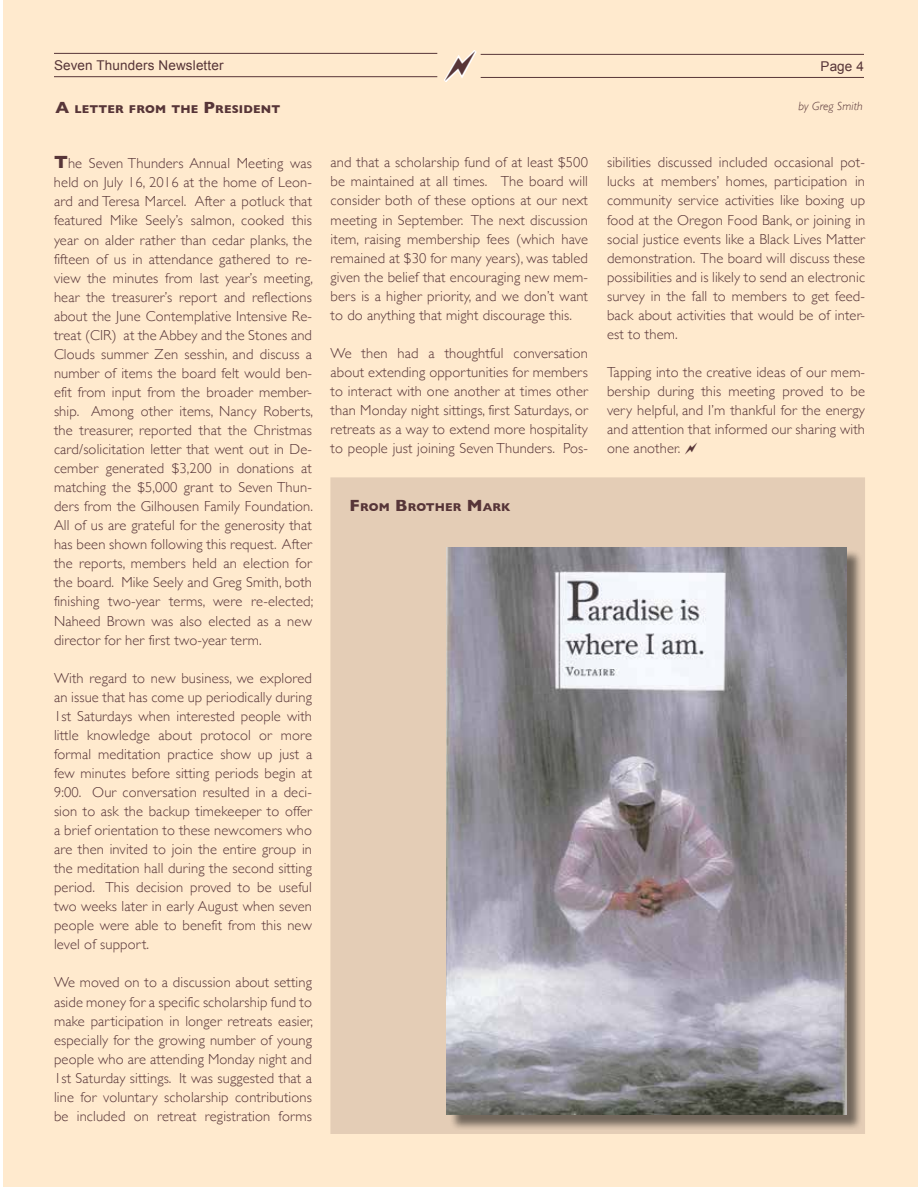
<style>
.page{position:relative;width:918px;height:1188px;background:#fff}
.page>*{position:absolute;margin:0;border:0;box-sizing:border-box;transform-origin:0 0}
.t1{font:300 14.55px/19px "Gill Sans";letter-spacing:.01em;color:#573538;text-align:justify}
.t2{font:13.5px "Arial";letter-spacing:.01em;color:#573538}
.t3{font:italic 300 12px "Gill Sans";letter-spacing:.01em;color:#573538}
.t4{font:700 11.55px "Gill Sans";letter-spacing:.015em;color:#573538}
.s1{font-size:16.5px}
.s2{font-weight:700;font-size:18px}
</style>
<div class="page">
<div style="left:3px;top:1px;width:915px;height:1186px;background:#ffeace"></div>
<hr style="left:54px;top:53px;width:383px;height:1px;background:#573538">
<hr style="left:54px;top:76px;width:383px;height:1px;background:#573538">
<hr style="left:481px;top:77px;width:383px;height:1px;background:#573538">
<hr style="left:481px;top:54px;width:383px;height:1px;background:#573538">
<div style="left:331px;top:478px;width:533px;height:655px;background:#e4cdb6"></div>
<div style="left:449px;top:549px;width:414px;height:582px;background:#000;opacity:.5"></div>
<img style="left:447px;top:547px;width:399px;height:567px">
<svg style="left:432px;top:50px;width:56px;height:32px"></svg>
<p class="t2" style="left:54px;top:58px;width:171px">Seven Thunders Newsletter</p>
<p class="t2" style="left:821px;top:59px;width:45px">Page 4</p>
<p class="t4" style="left:56px;top:103px;width:226px"><span class="s1">A</span> LETTER FROM THE <span class="s1">P</span>RESIDENT</p>
<p class="t1" style="left:54px;top:154px;width:261px"><span class="s2">T</span>he Seven Thunders Annual Meeting was held on July 16, 2016 at the home of Leon&shy;ard and Teresa Marcel. After a potluck that featured Mike Seely’s salmon, cooked this year on alder rather than cedar planks, the fifteen of us in attendance gathered to re&shy;view the minutes from last year’s meeting, hear the treasurer’s report and reflections about the June Contemplative Intensive Re&shy;treat (CIR) at the Abbey and the Stones and Clouds summer Zen sesshin, and discuss a number of items the board felt would ben&shy;efit from input from the broader member&shy;ship. Among other items, Nancy Roberts, the treasurer, reported that the Christmas card/solicitation letter that went out in De&shy;cember generated $3,200 in donations at matching the $5,000 grant to Seven Thun&shy;ders from the Gilhousen Family Foundation.<br>All of us are grateful for the generosity that has been shown following this request. After the reports, members held an election for the board. Mike Seely and Greg Smith, both finishing two-year terms, were re-elected; Naheed Brown was also elected as a new director for her first two-year term.</p>
<p class="t1" style="left:54px;top:668px;width:260px">With regard to new business, we explored an issue that has come up periodically during 1st Saturdays when interested people with little knowledge about protocol or more formal meditation practice show up just a few minutes before sitting periods begin at 9:00. Our conversation resulted in a deci&shy;sion to ask the backup timekeeper to offer a brief orientation to these newcomers who are then invited to join the entire group in the meditation hall during the second sitting period. This decision proved to be useful two weeks later in early August when seven people were able to benefit from this new level of support.</p>
<p class="t1" style="left:54px;top:973px;width:261px">We moved on to a discussion about setting aside money for a specific scholarship fund to make participation in longer retreats easier, especially for the growing number of young people who are attending Monday night and 1st Saturday sittings. It was suggested that a line for voluntary scholarship contributions be included on retreat registration forms</p>
<p class="t1" style="left:331px;top:153px;width:259px">and that a scholarship fund of at least $500 be maintained at all times. The board will consider both of these options at our next meeting in September. The next discussion item, raising membership fees (which have remained at $30 for many years), was tabled given the belief that encouraging new mem&shy;bers is a higher priority, and we don’t want to do anything that might discourage this.</p>
<p class="t1" style="left:331px;top:344px;width:259px">We then had a thoughtful conversation about extending opportunities for members to interact with one another at times other than Monday night sittings, first Saturdays, or retreats as a way to extend more hospitality to people just joining Seven Thunders. Pos-</p>
<p class="t4" style="left:350px;top:500px;width:162px"><span class="s1">F</span>ROM <span class="s1">B</span>ROTHER <span class="s1">M</span>ARK</p>
<p class="t3" style="left:799px;top:100px;width:66px">by Greg Smith</p>
<p class="t1" style="left:607px;top:153px;width:260px">sibilities discussed included occasional pot&shy;lucks at members’ homes, participation in community service activities like boxing up food at the Oregon Food Bank, or joining in social justice events like a Black Lives Matter demonstration. The board will discuss these possibilities and is likely to send an electronic survey in the fall to members to get feed&shy;back about activities that would be of inter&shy;est to them.</p>
<p class="t1" style="left:607px;top:363px;width:260px">Tapping into the creative ideas of our mem&shy;bership during this meeting proved to be very helpful, and I’m thankful for the energy and attention that informed our sharing with one another.</p>
</div>
